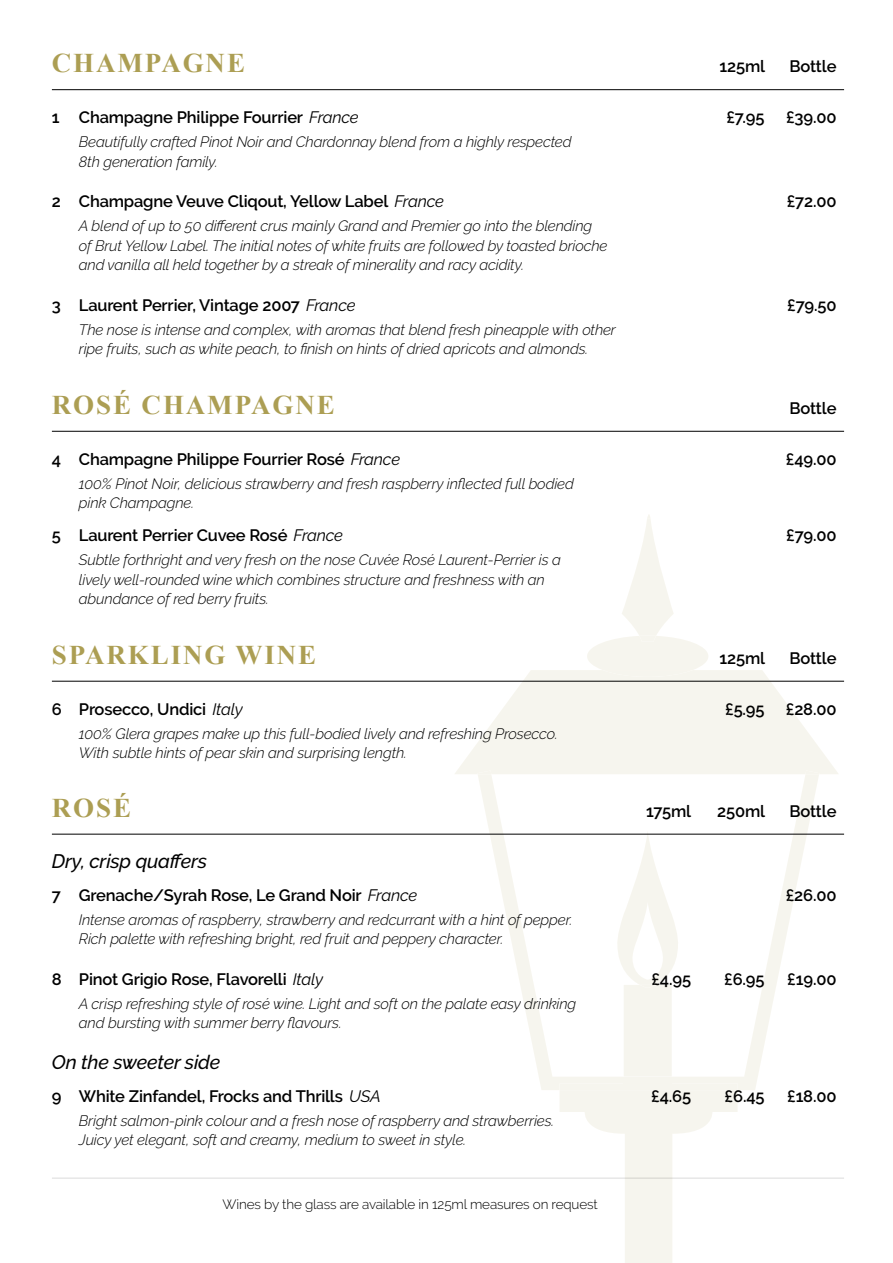
<style>
.page{position:relative;width:893px;height:1263px;background:#fff}
.page>*{position:absolute;margin:0;border:0;box-sizing:border-box;transform-origin:0 0}
.t1{font:700 27px "Times New Roman";letter-spacing:.07em;color:#ac9e53}
.t2{font:italic 500 19.5px "Raleway";letter-spacing:-.01em;color:#000}
.t3{font:600 16.5px "Raleway";letter-spacing:-.01em;color:#000}
.t4{font:italic 300 15px/19.5px "Raleway";letter-spacing:-.01em;color:#000}
.t5{font:300 13.5px "Raleway";letter-spacing:-.01em;color:#000}
.s1{font-weight:400;font-style:italic}
</style>
<div class="page">
<svg style="left:560px;top:1083px;width:178px;height:180px"></svg>
<svg style="left:672px;top:774px;width:147px;height:316px"></svg>
<div style="left:624px;top:1077px;width:48px;height:6px;background:#f6f5ee"></div>
<svg style="left:624px;top:830px;width:55px;height:247px"></svg>
<svg style="left:478px;top:774px;width:146px;height:316px"></svg>
<svg style="left:454px;top:515px;width:385px;height:259px"></svg>
<hr style="left:52px;top:89px;width:792px;height:1px;background:#000">
<hr style="left:52px;top:431px;width:792px;height:1px;background:#000">
<hr style="left:52px;top:681px;width:792px;height:1px;background:#000">
<hr style="left:52px;top:834px;width:792px;height:1px;background:#000">
<hr style="left:52px;top:1177px;width:792px;height:2px;background:#000">
<h1 class="t1" style="left:52px;top:44px;width:195px">CHAMPAGNE</h1>
<p class="t3" style="left:720px;top:57px;width:47px">125ml</p>
<p class="t3" style="left:789px;top:57px;width:49px">Bottle</p>
<p class="t3" style="left:52px;top:108px;width:308px">1 Champagne Philippe Fourrier <span class="s1">France</span></p>
<p class="t3" style="left:726px;top:108px;width:40px">£7.95</p>
<p class="t3" style="left:786px;top:108px;width:52px">£39.00</p>
<p class="t4" style="left:79px;top:132px;width:494px">Beautifully crafted Pinot Noir and Chardonnay blend from a highly respected<br>8th generation family.</p>
<p class="t3" style="left:52px;top:192px;width:394px">2 Champagne Veuve Cliqout, Yellow Label <span class="s1">France</span></p>
<p class="t3" style="left:787px;top:192px;width:51px">£72.00</p>
<p class="t4" style="left:79px;top:216px;width:530px">A blend of up to 50 different crus mainly Grand and Premier go into the blending of Brut Yellow Label. The initial notes of white fruits are followed by toasted brioche and vanilla all held together by a streak of minerality and racy acidity.</p>
<p class="t3" style="left:52px;top:295px;width:305px">3 Laurent Perrier, Vintage 2007 <span class="s1">France</span></p>
<p class="t3" style="left:787px;top:295px;width:51px">£79.50</p>
<p class="t4" style="left:79px;top:320px;width:538px">The nose is intense and complex, with aromas that blend fresh pineapple with other ripe fruits, such as white peach, to finish on hints of dried apricots and almonds.</p>
<h1 class="t1" style="left:52px;top:385px;width:284px">ROSÉ CHAMPAGNE</h1>
<p class="t3" style="left:789px;top:399px;width:49px">Bottle</p>
<p class="t3" style="left:52px;top:450px;width:350px">4 Champagne Philippe Fourrier Rosé <span class="s1">France</span></p>
<p class="t3" style="left:786px;top:450px;width:52px">£49.00</p>
<p class="t4" style="left:79px;top:474px;width:496px">100% Pinot Noir, delicious strawberry and fresh raspberry inflected full bodied pink Champagne.</p>
<p class="t3" style="left:52px;top:526px;width:293px">5 Laurent Perrier Cuvee Rosé <span class="s1">France</span></p>
<p class="t3" style="left:786px;top:526px;width:52px">£79.00</p>
<p class="t4" style="left:79px;top:550px;width:483px">Subtle forthright and very fresh on the nose Cuvée Rosé Laurent-Perrier is a lively well-rounded wine which combines structure and freshness with an abundance of red berry fruits.</p>
<h1 class="t1" style="left:52px;top:635px;width:266px">SPARKLING WINE</h1>
<p class="t3" style="left:720px;top:648px;width:47px">125ml</p>
<p class="t3" style="left:789px;top:648px;width:49px">Bottle</p>
<p class="t3" style="left:52px;top:699px;width:192px">6 Prosecco, Undici <span class="s1">Italy</span></p>
<p class="t3" style="left:725px;top:699px;width:41px">£5.95</p>
<p class="t3" style="left:786px;top:699px;width:52px">£28.00</p>
<p class="t4" style="left:79px;top:724px;width:480px">100% Glera grapes make up this full-bodied lively and refreshing Prosecco.<br>With subtle hints of pear skin and surprising length.</p>
<h1 class="t1" style="left:52px;top:788px;width:81px">ROSÉ</h1>
<p class="t3" style="left:646px;top:801px;width:46px">175ml</p>
<p class="t3" style="left:717px;top:801px;width:49px">250ml</p>
<p class="t3" style="left:789px;top:801px;width:49px">Bottle</p>
<h2 class="t2" style="left:52px;top:850px;width:157px">Dry, crisp quaffers</h2>
<p class="t3" style="left:52px;top:885px;width:367px">7 Grenache/Syrah Rose, Le Grand Noir <span class="s1">France</span></p>
<p class="t3" style="left:786px;top:885px;width:52px">£26.00</p>
<p class="t4" style="left:79px;top:910px;width:495px">Intense aromas of raspberry, strawberry and redcurrant with a hint of pepper.<br>Rich palette with refreshing bright, red fruit and peppery character.</p>
<p class="t3" style="left:52px;top:969px;width:273px">8 Pinot Grigio Rose, Flavorelli <span class="s1">Italy</span></p>
<p class="t3" style="left:651px;top:969px;width:41px">£4.95</p>
<p class="t3" style="left:724px;top:969px;width:42px">£6.95</p>
<p class="t3" style="left:787px;top:969px;width:51px">£19.00</p>
<p class="t4" style="left:79px;top:994px;width:499px">A crisp refreshing style of rosé wine. Light and soft on the palate easy drinking and bursting with summer berry flavours.</p>
<h2 class="t2" style="left:52px;top:1051px;width:170px">On the sweeter side</h2>
<p class="t3" style="left:52px;top:1086px;width:331px">9 White Zinfandel, Frocks and Thrills <span class="s1">USA</span></p>
<p class="t3" style="left:651px;top:1086px;width:41px">£4.65</p>
<p class="t3" style="left:725px;top:1086px;width:41px">£6.45</p>
<p class="t3" style="left:787px;top:1086px;width:51px">£18.00</p>
<p class="t4" style="left:79px;top:1111px;width:477px">Bright salmon-pink colour and a fresh nose of raspberry and strawberries.<br>Juicy yet elegant, soft and creamy, medium to sweet in style.</p>
<p class="t5" style="left:223px;top:1196px;width:377px">Wines by the glass are available in 125ml measures on request</p>
</div>
